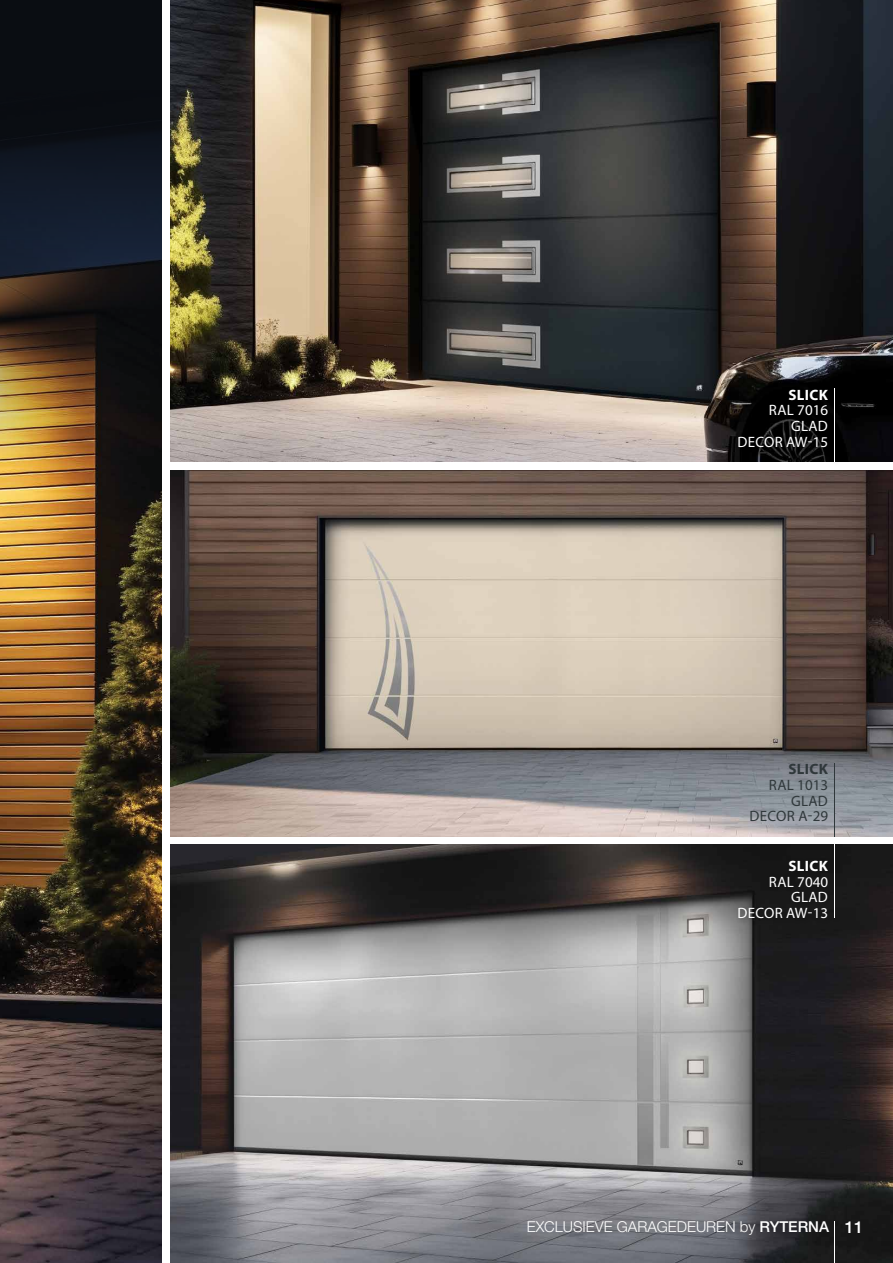
<style>
.page{position:relative;width:893px;height:1263px;background:#fff}
.page>*{position:absolute;margin:0;border:0;box-sizing:border-box;transform-origin:0 0}
.t1{font:15px/15.6px "Myriad Pro";letter-spacing:.02em;color:#fff;text-align:right}
.t2{font:300 15px "Helvetica Neue LT Pro";color:#fff}
.t3{font:15px/15.6px "Myriad Pro";letter-spacing:.02em;color:#30383b;text-align:right}
.t4{font:700 15px "Myriad Pro";letter-spacing:.02em;color:#fff}
.t5{font:700 15px "Myriad Pro";letter-spacing:.02em;color:#30383b}
.s1{font-weight:500}
.s2{font-weight:500;font-size:16.5px}
</style>
<div class="page">
<img style="left:0;top:520px;width:162px;height:743px">
<svg style="left:0;top:0;width:162px;height:520px;background:#30291f"></svg>
<img style="left:170px;top:0;width:723px;height:462px">
<img style="left:170px;top:470px;width:723px;height:366px">
<img style="left:170px;top:845px;width:723px;height:418px">
<div style="left:736px;top:386px;width:105px;height:81px;background:#000;opacity:.3"></div>
<hr style="left:834px;top:388px;width:1px;height:74px;background:#fff">
<hr style="left:834px;top:763px;width:1px;height:73px;background:#30383b">
<div style="left:735px;top:842px;width:106px;height:82px;background:#000;opacity:.3"></div>
<hr style="left:834px;top:845px;width:1px;height:73px;background:#fff">
<hr style="left:834px;top:1221px;width:1px;height:42px;background:#fff">
<p class="t4" style="left:789px;top:385px;width:41px">SLICK</p>
<p class="t1" style="left:737px;top:402px;width:92px">RAL 7016<br>GLAD<br>DECOR AW-15</p>
<p class="t5" style="left:789px;top:759px;width:41px">SLICK</p>
<p class="t3" style="left:750px;top:777px;width:80px">RAL 1013<br>GLAD<br>DECOR A-29</p>
<p class="t4" style="left:789px;top:856px;width:41px">SLICK</p>
<p class="t1" style="left:737px;top:873px;width:92px">RAL 7040<br>GLAD<br>DECOR AW-13</p>
<p class="t2" style="left:527px;top:1217px;width:338px">EXCLUSIEVE GARAGEDEUREN by <span class="s1">RYTERNA</span> <span class="s2">11</span></p>
</div>
